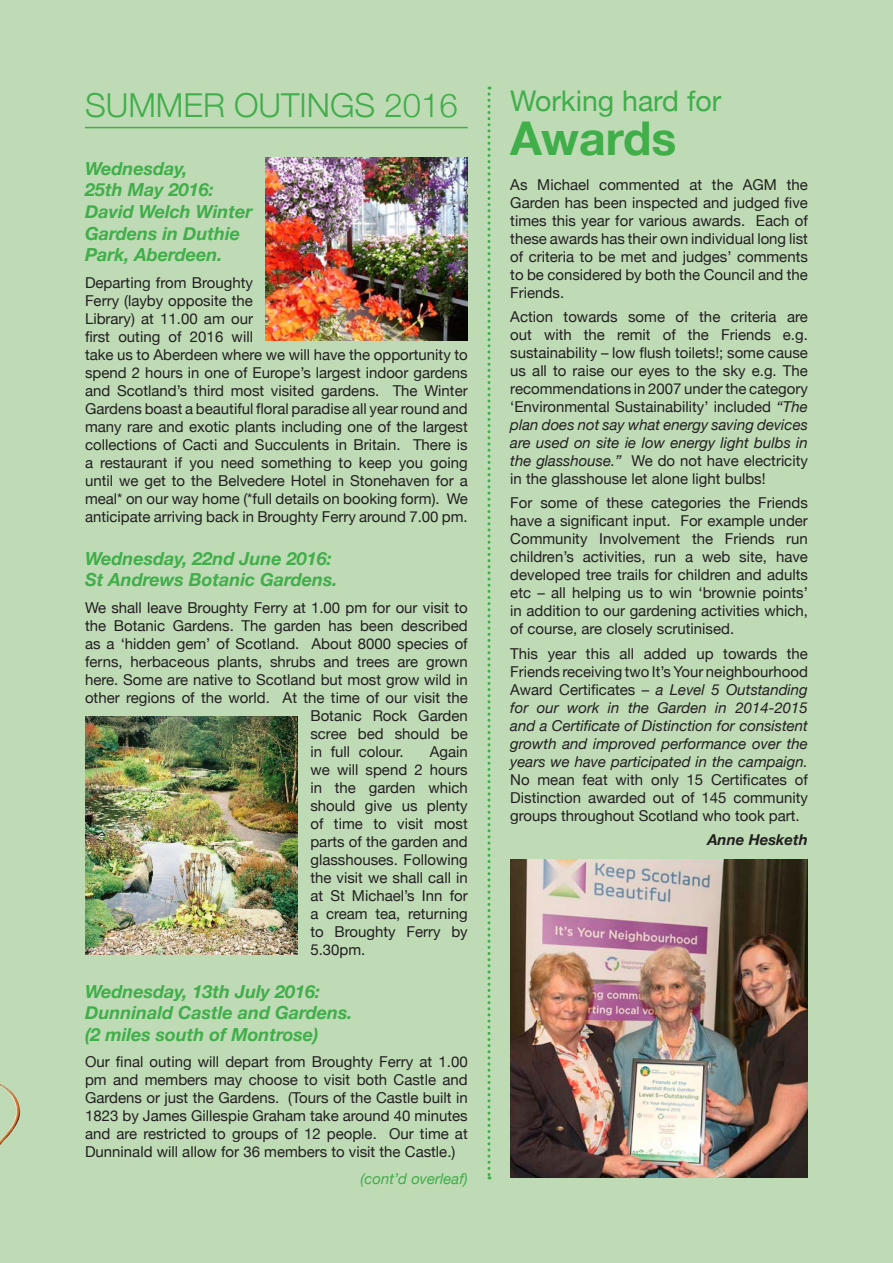
<style>
.page{position:relative;width:893px;height:1263px;background:#bedbb6}
.page>*{position:absolute;margin:0;border:0;box-sizing:border-box;transform-origin:0 0}
.t1{font:700 46.5px "Helvetica Neue";color:#40ae49}
.t2{font:300 33px "Helvetica Neue";color:#40ae49}
.t3{font:28.5px "Helvetica Neue";color:#40ae49}
.t4{font:italic 700 18px/21.6px "Helvetica Neue";color:#40ae49}
.t5{font:15px/18px "Helvetica Neue";color:#231f20;text-align:justify}
.t6{font:italic 15px/18px "Helvetica Neue";color:#231f20;text-align:justify}
.t7{font:italic 15px "Helvetica Neue";color:#40ae49}
.t8{font:italic 700 15px "Helvetica Neue";color:#231f20}
.s1{font-style:italic}
.s2{font-style:normal}
</style>
<div class="page">
<img style="left:266px;top:157px;width:202px;height:183px">
<img style="left:85px;top:716px;width:213px;height:239px">
<hr style="left:85px;top:127px;width:383px;height:1px;background:#40ae49">
<svg style="left:487px;top:87px;width:3px;height:1092px"></svg>
<img style="left:0;top:1084px;width:21px;height:61px">
<img style="left:510px;top:859px;width:298px;height:319px">
<h2 class="t2" style="left:85px;top:79px;width:374px">SUMMER OUTINGS 2016</h2>
<p class="t4" style="left:85px;top:158px;width:169px">Wednesday,<br>25th May 2016:<br>David Welch Winter<br>Gardens in Duthie<br>Park, Aberdeen.</p>
<p class="t5" style="left:85px;top:274px;width:384px;text-align:left">Departing from Broughty<br>Ferry (layby opposite the<br>Library) at 11.00 am our<br>first outing of 2016 will<br>take us to Aberdeen where we will have the opportunity to spend 2 hours in one of Europe’s largest indoor gardens and Scotland’s third most visited gardens. The Winter Gardens boast a beautiful floral paradise all year round and many rare and exotic plants including one of the largest collections of Cacti and Succulents in Britain. There is a restaurant if you need something to keep you going until we get to the Belvedere Hotel in Stonehaven for a meal* on our way home (*full details on booking form). We anticipate arriving back in Broughty Ferry around 7.00 pm.</p>
<p class="t4" style="left:85px;top:548px;width:254px">Wednesday, 22nd June 2016:<br>St Andrews Botanic Gardens.</p>
<p class="t5" style="left:85px;top:599px;width:384px">We shall leave Broughty Ferry at 1.00 pm for our visit to</p>
<p class="t5" style="left:85px;top:617px;width:384px">the Botanic Gardens. The garden has been described</p>
<p class="t5" style="left:85px;top:635px;width:384px">as a ‘hidden gem’ of Scotland. About 8000 species of</p>
<p class="t5" style="left:85px;top:653px;width:384px">ferns, herbaceous plants, shrubs and trees are grown</p>
<p class="t5" style="left:85px;top:671px;width:384px">here. Some are native to Scotland but most grow wild in</p>
<p class="t5" style="left:85px;top:689px;width:384px">other regions of the world. At the time of our visit the</p>
<p class="t5" style="left:310px;top:707px;width:159px">Botanic Rock Garden</p>
<p class="t5" style="left:310px;top:725px;width:159px">scree bed should be</p>
<p class="t5" style="left:310px;top:743px;width:95px">in full colour.</p>
<p class="t5" style="left:310px;top:743px;width:159px;text-indent:119px">Again we will spend 2 hours in the garden which should give us plenty of time to visit most parts of the garden and glasshouses. Following the visit we shall call in at St Michael’s Inn for a cream tea, returning to Broughty Ferry by 5.30pm.</p>
<p class="t4" style="left:85px;top:981px;width:269px">Wednesday, 13th July 2016:<br>Dunninald Castle and Gardens. (2 miles south of Montrose)</p>
<p class="t5" style="left:85px;top:1054px;width:384px">Our final outing will depart from Broughty Ferry at 1.00 pm and members may choose to visit both Castle and Gardens or just the Gardens. (Tours of the Castle built in 1823 by James Gillespie Graham take around 40 minutes and are restricted to groups of 12 people. Our time at Dunninald will allow for 36 members to visit the Castle.)</p>
<p class="t7" style="left:360px;top:1167px;width:109px">(cont’d overleaf)</p>
<h3 class="t3" style="left:510px;top:80px;width:213px">Working hard for</h3>
<h1 class="t1" style="left:510px;top:102px;width:168px">Awards</h1>
<p class="t5" style="left:510px;top:176px;width:299px">As Michael commented at the AGM the Garden has been inspected and judged five times this year for various awards. Each of these awards has their own individual long list of criteria to be met and judges’ comments to be considered by both the Council and the Friends.</p>
<p class="t5" style="left:510px;top:309px;width:299px">Action towards some of the criteria are out with the remit of the Friends e.g. sustainability – low flush toilets!; some cause us all to raise our eyes to the sky e.g. The recommendations in 2007 under the category ‘Environmental Sustainability’ included <span class="s1">“The plan does not say what energy saving devices are used on site ie low energy light bulbs in the glasshouse.”</span> We do not have electricity in the glasshouse let alone light bulbs!</p>
<p class="t5" style="left:510px;top:495px;width:299px">For some of these categories the Friends have a significant input. For example under Community Involvement the Friends run children’s activities, run a web site, have developed tree trails for children and adults etc – all helping us to win ‘brownie points’ in addition to our gardening activities which, of course, are closely scrutinised.</p>
<p class="t6" style="left:510px;top:645px;width:299px"><span class="s2">This year this all added up towards the Friends receiving two It’s Your neighbourhood Award Certificates –</span> a Level 5 Outstanding for our work in the Garden in 2014-2015 and a Certificate of Distinction for consistent growth and improved performance over the years we have participated in the campaign.</p>
<p class="t5" style="left:510px;top:771px;width:299px">No mean feat with only 15 Certificates of Distinction awarded out of 145 community groups throughout Scotland who took part.</p>
<p class="t8" style="left:707px;top:828px;width:102px">Anne Hesketh</p>
</div>
